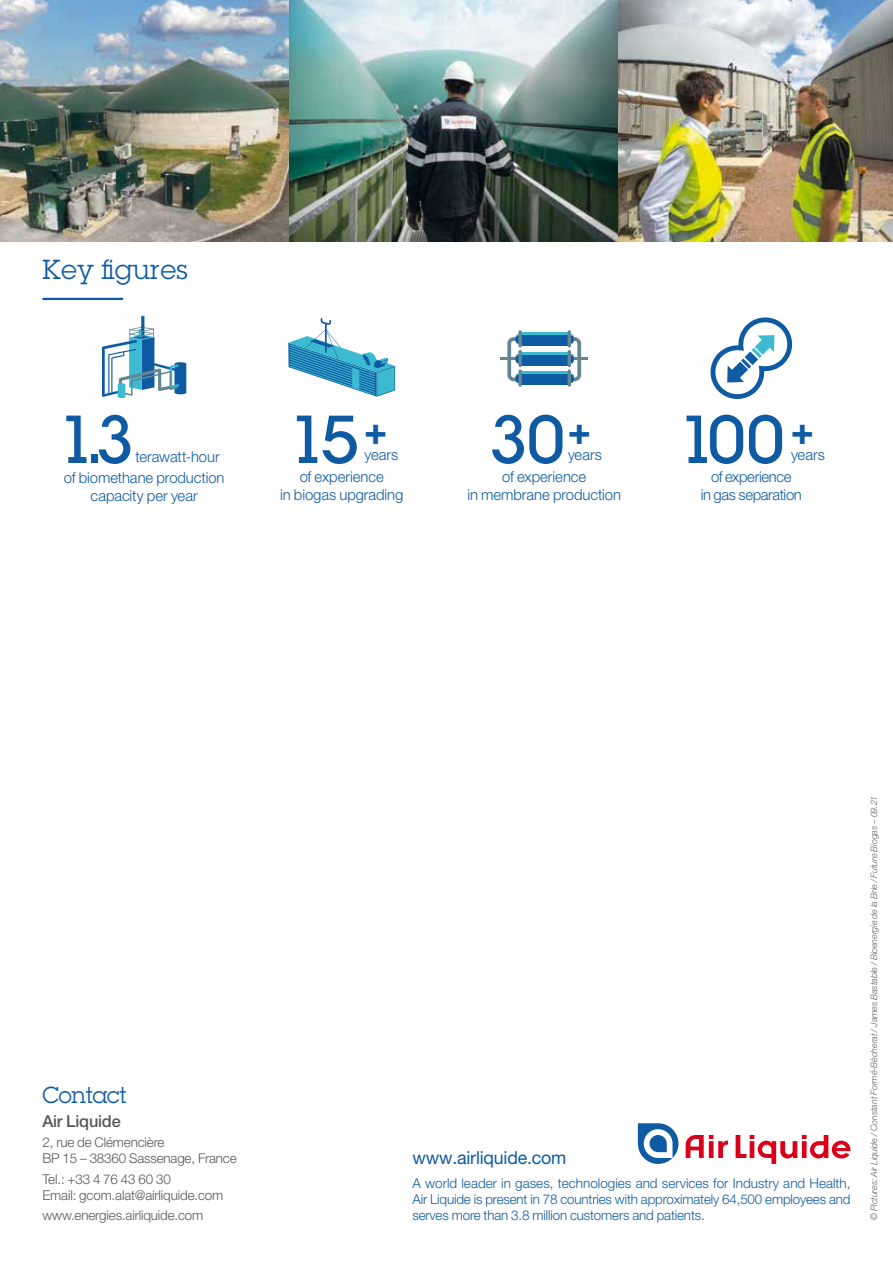
<style>
.page{position:relative;width:893px;height:1263px;background:#fff}
.page>*{position:absolute;margin:0;border:0;box-sizing:border-box;transform-origin:0 0}
.t1{font:500 66.3px "Lubalin Graph Std";letter-spacing:-.06em;color:#0f5ba3}
.t2{font:700 37.5px "Lubalin Graph Std";color:#0f5ba3}
.t3{font:27px "Lubalin Graph Std";letter-spacing:.01em;color:#0f5ba3}
.t4{font:22.5px "Lubalin Graph Std";letter-spacing:-.01em;color:#0f5ba3}
.t5{font:18px "Helvetica Neue LT Pro";letter-spacing:-.01em;color:#0f5ba3}
.t6{font:500 16.5px "Helvetica Neue LT Pro";letter-spacing:-.01em;color:#58585a}
.t7{font:300 15px/18px "Helvetica Neue LT Pro";letter-spacing:-.005em;color:#0f5ba3;text-align:center}
.t8{font:300 15px/18px "Helvetica Neue LT Pro";letter-spacing:-.025em;color:#0f5ba3;text-align:center}
.t9{font:300 13.5px/16.2px "Helvetica Neue LT Pro";letter-spacing:-.01em;color:#0f5ba3;text-align:justify}
.t10{font:300 13.5px/16.2px "Helvetica Neue LT Pro";letter-spacing:-.01em;color:#58585a}
.t11{font:italic 300 9px "Helvetica Neue LT Pro";letter-spacing:-.01em;color:#646567}
</style>
<div class="page">
<img style="left:289px;top:0;width:330px;height:241px">
<img style="left:619px;top:0;width:274px;height:241px">
<svg style="left:638px;top:1123px;width:40px;height:41px"></svg>
<svg style="left:686px;top:1135px;width:42px;height:23px"></svg>
<svg style="left:736px;top:1135px;width:114px;height:29px"></svg>
<img style="left:0;top:0;width:289px;height:241px">
<hr style="left:43px;top:298px;width:80px;height:2px;background:#0f5ba3">
<svg style="left:288px;top:318px;width:107px;height:79px"></svg>
<hr style="left:501px;top:357px;width:87px;height:3px;background:#638692">
<div style="left:520px;top:371px;width:49px;height:14px;background:#0f5ba3"></div>
<hr style="left:522px;top:332px;width:47px;height:3px;background:#3cbad2">
<svg style="left:507px;top:334px;width:74px;height:49px"></svg>
<svg style="left:518px;top:369px;width:4px;height:18px"></svg>
<hr style="left:568px;top:369px;width:3px;height:18px;background:#638692;border-radius:2px">
<svg style="left:518px;top:330px;width:4px;height:17px"></svg>
<hr style="left:568px;top:330px;width:3px;height:17px;background:#638692;border-radius:2px">
<svg style="left:518px;top:350px;width:4px;height:17px"></svg>
<hr style="left:568px;top:350px;width:3px;height:17px;background:#638692;border-radius:2px">
<svg style="left:102px;top:316px;width:84px;height:82px"></svg>
<svg style="left:710px;top:317px;width:83px;height:82px"></svg>
<h3 class="t3" style="left:43px;top:252px;width:147px">Key figures</h3>
<h1 class="t1" style="left:58px;top:398px;width:78px">1.3</h1>
<p class="t7" style="left:136px;top:447px;width:86px">terawatt-hour</p>
<h2 class="t2" style="left:364px;top:410px;width:24px">+</h2>
<h1 class="t1" style="left:489px;top:398px;width:77px">30</h1>
<h2 class="t2" style="left:568px;top:410px;width:24px">+</h2>
<h1 class="t1" style="left:678px;top:398px;width:109px">100</h1>
<h1 class="t1" style="left:288px;top:398px;width:73px">15</h1>
<p class="t7" style="left:364px;top:445px;width:35px">years</p>
<p class="t7" style="left:568px;top:445px;width:35px">years</p>
<h2 class="t2" style="left:791px;top:410px;width:24px">+</h2>
<p class="t7" style="left:791px;top:445px;width:35px">years</p>
<p class="t7" style="left:64px;top:468px;width:162px">of biomethane production capacity per year</p>
<p class="t7" style="left:280px;top:468px;width:125px">of experience<br>in biogas upgrading</p>
<p class="t7" style="left:467px;top:467px;width:155px">of experience<br>in membrane production</p>
<p class="t8" style="left:701px;top:468px;width:103px">of experience<br>in gas separation</p>
<h3 class="t4" style="left:43px;top:1080px;width:85px">Contact</h3>
<p class="t6" style="left:43px;top:1111px;width:80px">Air Liquide</p>
<p class="t10" style="left:43px;top:1134px;width:196px">2, rue de Clémencière<br>BP 15 – 38360 Sassenage, France</p>
<p class="t10" style="left:43px;top:1170px;width:182px">Tel.: +33 4 76 43 60 30<br>Email: gcom.alat@airliquide.com</p>
<p class="t10" style="left:43px;top:1207px;width:162px">www.energies.airliquide.com</p>
<h3 class="t5" style="left:412px;top:1147px;width:156px">www.airliquide.com</h3>
<p class="t9" style="left:412px;top:1175px;width:440px">A world leader in gases, technologies and services for Industry and Health, Air Liquide is present in 78 countries with approximately 64,500 employees and serves more than 3.8 million customers and patients.</p>
<p class="t11" style="left:868px;top:1220px;width:426px;rotate:-90deg">© Pictures: Air Liquide / Constant Formé-Bècherat / James Bastable / Bioenergie de la Brie / Future Biogas – 09.21</p>
</div>
